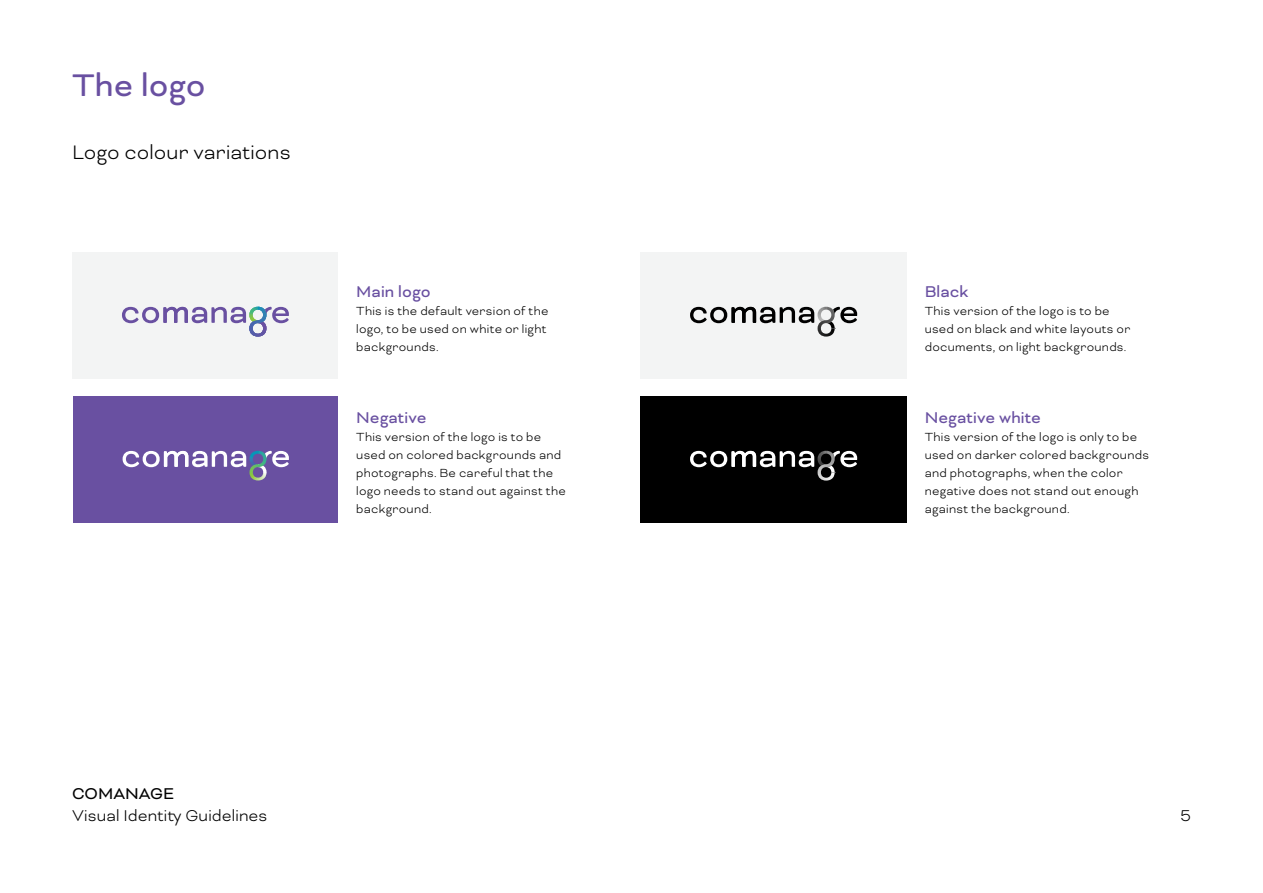
<style>
.page{position:relative;width:1263px;height:893px;background:#fff}
.page>*{position:absolute;margin:0;border:0;box-sizing:border-box;transform-origin:0 0}
.t1{font:36px "Bicyclette";letter-spacing:.005em;color:#6950a1}
.t2{font:300 22.5px "Bicyclette";letter-spacing:.005em;color:#000}
.t3{font:18px "Bicyclette";letter-spacing:.005em;color:#6950a1}
.t4{font:300 18px "Bicyclette";letter-spacing:.005em;color:#000}
.t5{font:18px "Bicyclette";color:#000}
.t6{font:300 13.5px/18px "Bicyclette";letter-spacing:.02em;color:#000}
</style>
<div class="page">
<div style="left:72px;top:252px;width:266px;height:126px;background:#f3f4f4"></div>
<svg style="left:122px;top:307px;width:167px;height:30px"></svg>
<div style="left:640px;top:396px;width:267px;height:126px;background:#000"></div>
<svg style="left:690px;top:451px;width:167px;height:30px"></svg>
<div style="left:640px;top:252px;width:267px;height:126px;background:#f3f4f4"></div>
<svg style="left:690px;top:307px;width:167px;height:30px"></svg>
<div style="left:73px;top:396px;width:265px;height:126px;background:#6950a1"></div>
<svg style="left:123px;top:451px;width:166px;height:29px"></svg>
<h1 class="t1" style="left:72px;top:64px;width:135px">The logo</h1>
<h2 class="t2" style="left:72px;top:139px;width:220px">Logo colour variations</h2>
<h3 class="t3" style="left:356px;top:281px;width:76px">Main logo</h3>
<p class="t6" style="left:356px;top:302px;width:194px">This is the default version of the logo, to be used on white or light backgrounds.</p>
<h3 class="t3" style="left:356px;top:407px;width:72px">Negative</h3>
<p class="t6" style="left:356px;top:428px;width:211px">This version of the logo is to be used on colored backgrounds and photographs. Be careful that the logo needs to stand out against the background.</p>
<h3 class="t3" style="left:925px;top:281px;width:45px">Black</h3>
<p class="t6" style="left:925px;top:302px;width:207px">This version of the logo is to be used on black and white layouts or documents, on light backgrounds.</p>
<h3 class="t3" style="left:925px;top:407px;width:118px">Negative white</h3>
<p class="t6" style="left:925px;top:428px;width:226px">This version of the logo is only to be used on darker colored backgrounds and photographs, when the color negative does not stand out enough against the background.</p>
<h3 class="t5" style="left:72px;top:783px;width:104px">COMANAGE</h3>
<h3 class="t4" style="left:72px;top:805px;width:197px">Visual Identity Guidelines</h3>
<h3 class="t4" style="left:1180px;top:805px;width:12px">5</h3>
</div>
